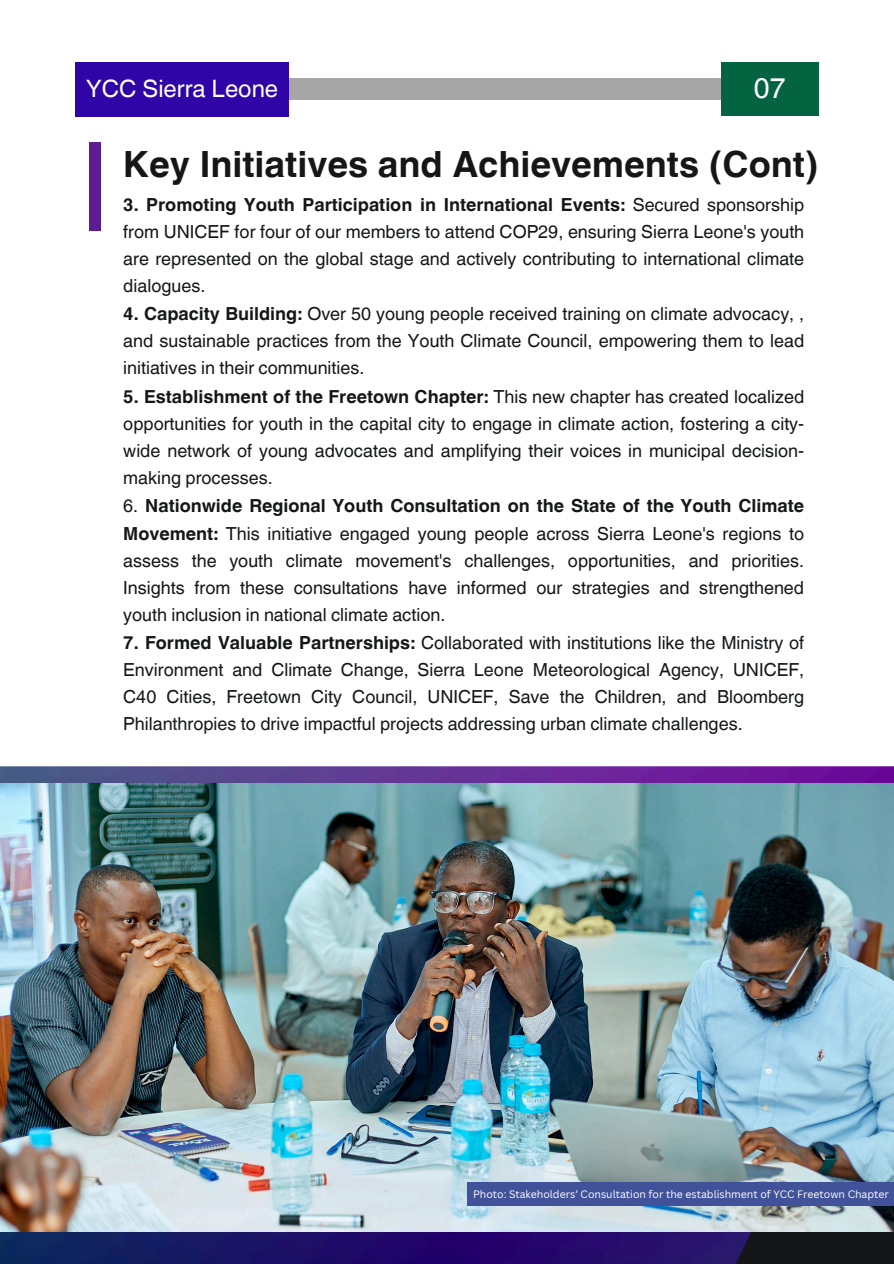
<style>
.page{position:relative;width:894px;height:1264px;background:#fff}
.page>*{position:absolute;margin:0;border:0;box-sizing:border-box;transform-origin:0 0}
.t1{font:700 36.15px "Helvetica World";color:#141618}
.t2{font:28.5px "Helvetica World";color:#fff}
.t3{font:24px "Helvetica World";color:#fff}
.t4{font:18px/27px "Helvetica World";color:#141618;text-align:justify}
.t5{font:10.5px "Canva Sans";color:#fff}
.s1{font-weight:700}
</style>
<div class="page">
<div style="left:75px;top:63px;width:214px;height:54px;background:#2f05a7"></div>
<div style="left:720px;top:63px;width:98px;height:53px;background:#046341"></div>
<div style="left:289px;top:79px;width:431px;height:21px;background:#a6a6a6"></div>
<div style="left:89px;top:142px;width:12px;height:89px;background:#5f1b93"></div>
<img style="left:0;top:766px;width:893px;height:497px">
<img style="left:0;top:783px;width:893px;height:448px">
<div style="left:467px;top:1182px;width:426px;height:23px;background:#41529a"></div>
<h1 class="t3" style="left:86px;top:74px;width:193px">YCC Sierra Leone</h1>
<p class="t2" style="left:753px;top:72px;width:33px">07</p>
<h3 class="t1" style="left:123px;top:135px;width:696px">Key Initiatives and Achievements (Cont)</h3>
<p class="t4" style="left:123px;top:191px;width:682px"><span class="s1">3. Promoting Youth Participation in International Events:</span> Secured sponsorship from UNICEF for four of our members to attend COP29, ensuring Sierra Leone's youth are represented on the global stage and actively contributing to international climate dialogues.</p>
<p class="t4" style="left:123px;top:300px;width:682px"><span class="s1">4. Capacity Building:</span> Over 50 young people received training on climate advocacy, , and sustainable practices from the Youth Climate Council, empowering them to lead initiatives in their communities.</p>
<p class="t4" style="left:123px;top:383px;width:682px"><span class="s1">5. Establishment of the Freetown Chapter:</span> This new chapter has created localized opportunities for youth in the capital city to engage in climate action, fostering a city&shy;wide network of young advocates and amplifying their voices in municipal decision&shy;making processes.</p>
<p class="t4" style="left:123px;top:492px;width:682px">6. <span class="s1">Nationwide Regional Youth Consultation on the State of the Youth Climate Movement:</span> This initiative engaged young people across Sierra Leone's regions to assess the youth climate movement's challenges, opportunities, and priorities.<br>Insights from these consultations have informed our strategies and strengthened youth inclusion in national climate action.</p>
<p class="t4" style="left:123px;top:629px;width:682px"><span class="s1">7. Formed Valuable Partnerships:</span> Collaborated with institutions like the Ministry of Environment and Climate Change, Sierra Leone Meteorological Agency, UNICEF, C40 Cities, Freetown City Council, UNICEF, Save the Children, and Bloomberg Philanthropies to drive impactful projects addressing urban climate challenges.</p>
<p class="t5" style="left:473px;top:1186px;width:417px">Photo: Stakeholders’ Consultation for the establishment of YCC Freetown Chapter</p>
</div>
